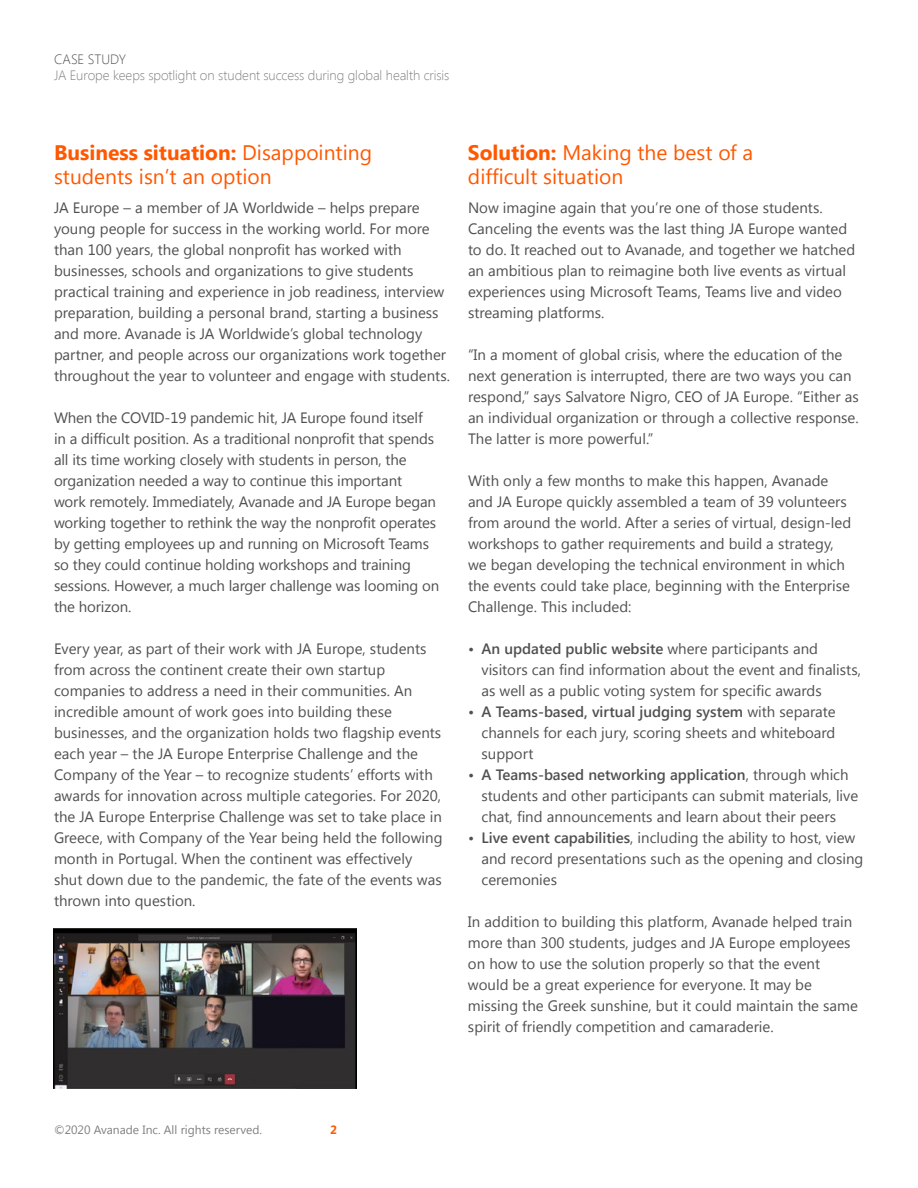
<style>
.page{position:relative;width:918px;height:1188px;background:#fff}
.page>*{position:absolute;margin:0;border:0;box-sizing:border-box;transform-origin:0 0}
.t1{font:21px/24px "Segoe UI";color:#ff5800}
.t2{font:15px/21px "Segoe UI";color:#505050}
.t3{font:300 13.5px "Segoe UI";letter-spacing:-.005em;color:#808080}
.t4{font:300 13.5px "Segoe UI";color:#505050}
.t5{font:12px "Segoe UI";color:#808080}
.t6{font:700 12px "Segoe UI";color:#ff5800}
.s1{font-weight:700}
.s2{font-weight:600}
</style>
<div class="page">
<img style="left:54px;top:929px;width:302px;height:160px">
<p class="t4" style="left:54px;top:50px;width:74px">CASE STUDY</p>
<p class="t3" style="left:54px;top:66px;width:397px">JA Europe keeps spotlight on student success during global health crisis</p>
<h1 class="t1" style="left:54px;top:140px;width:320px"><span class="s1">Business situation:</span> Disappointing students isn’t an option</h1>
<h1 class="t1" style="left:468px;top:140px;width:287px"><span class="s1">Solution:</span> Making the best of a difficult situation</h1>
<p class="t2" style="left:54px;top:197px;width:398px">JA Europe – a member of JA Worldwide – helps prepare young people for success in the working world. For more than 100 years, the global nonprofit has worked with businesses, schools and organizations to give students practical training and experience in job readiness, interview preparation, building a personal brand, starting a business and more. Avanade is JA Worldwide’s global technology partner, and people across our organizations work together throughout the year to volunteer and engage with students.</p>
<p class="t2" style="left:54px;top:407px;width:387px">When the COVID-19 pandemic hit, JA Europe found itself<br>in a difficult position. As a traditional nonprofit that spends all its time working closely with students in person, the organization needed a way to continue this important<br>work remotely. Immediately, Avanade and JA Europe began working together to rethink the way the nonprofit operates by getting employees up and running on Microsoft Teams so they could continue holding workshops and training sessions. However, a much larger challenge was looming on the horizon.</p>
<p class="t2" style="left:54px;top:638px;width:390px">Every year, as part of their work with JA Europe, students from across the continent create their own startup companies to address a need in their communities. An incredible amount of work goes into building these businesses, and the organization holds two flagship events each year – the JA Europe Enterprise Challenge and the Company of the Year – to recognize students’ efforts with awards for innovation across multiple categories. For 2020, the JA Europe Enterprise Challenge was set to take place in Greece, with Company of the Year being held the following month in Portugal. When the continent was effectively shut down due to the pandemic, the fate of the events was thrown into question.</p>
<p class="t2" style="left:468px;top:197px;width:389px">Now imagine again that you’re one of those students.<br>Canceling the events was the last thing JA Europe wanted to do. It reached out to Avanade, and together we hatched an ambitious plan to reimagine both live events as virtual experiences using Microsoft Teams, Teams live and video streaming platforms.</p>
<p class="t2" style="left:468px;top:344px;width:392px">“In a moment of global crisis, where the education of the next generation is interrupted, there are two ways you can respond,” says Salvatore Nigro, CEO of JA Europe. “Either as an individual organization or through a collective response.<br>The latter is more powerful.”</p>
<p class="t2" style="left:468px;top:470px;width:385px">With only a few months to make this happen, Avanade and JA Europe quickly assembled a team of 39 volunteers from around the world. After a series of virtual, design-led workshops to gather requirements and build a strategy, we began developing the technical environment in which the events could take place, beginning with the Enterprise Challenge. This included:</p>
<p class="t2" style="left:482px;top:638px;width:381px;text-indent:-14px"><span class="s2">• An updated public website</span> where participants and visitors can find information about the event and finalists, as well as a public voting system for specific awards</p>
<p class="t2" style="left:482px;top:701px;width:356px;text-align:justify;text-indent:-14px"><span class="s2">• A Teams-based, virtual judging system</span> with separate channels for each jury, scoring sheets and whiteboard support</p>
<p class="t2" style="left:481px;top:764px;width:378px;text-indent:-13px"><span class="s2">• A Teams-based networking application</span>, through which students and other participants can submit materials, live chat, find announcements and learn about their peers</p>
<p class="t2" style="left:481px;top:827px;width:383px;text-indent:-13px"><span class="s2">• Live event capabilities</span>, including the ability to host, view and record presentations such as the opening and closing ceremonies</p>
<p class="t2" style="left:468px;top:911px;width:391px">In addition to building this platform, Avanade helped train more than 300 students, judges and JA Europe employees on how to use the solution properly so that the event would be a great experience for everyone. It may be missing the Greek sunshine, but it could maintain the same spirit of friendly competition and camaraderie.</p>
<p class="t5" style="left:54px;top:1121px;width:210px">©2020 Avanade Inc. All rights reserved.</p>
<p class="t6" style="left:330px;top:1121px;width:8px">2</p>
</div>
